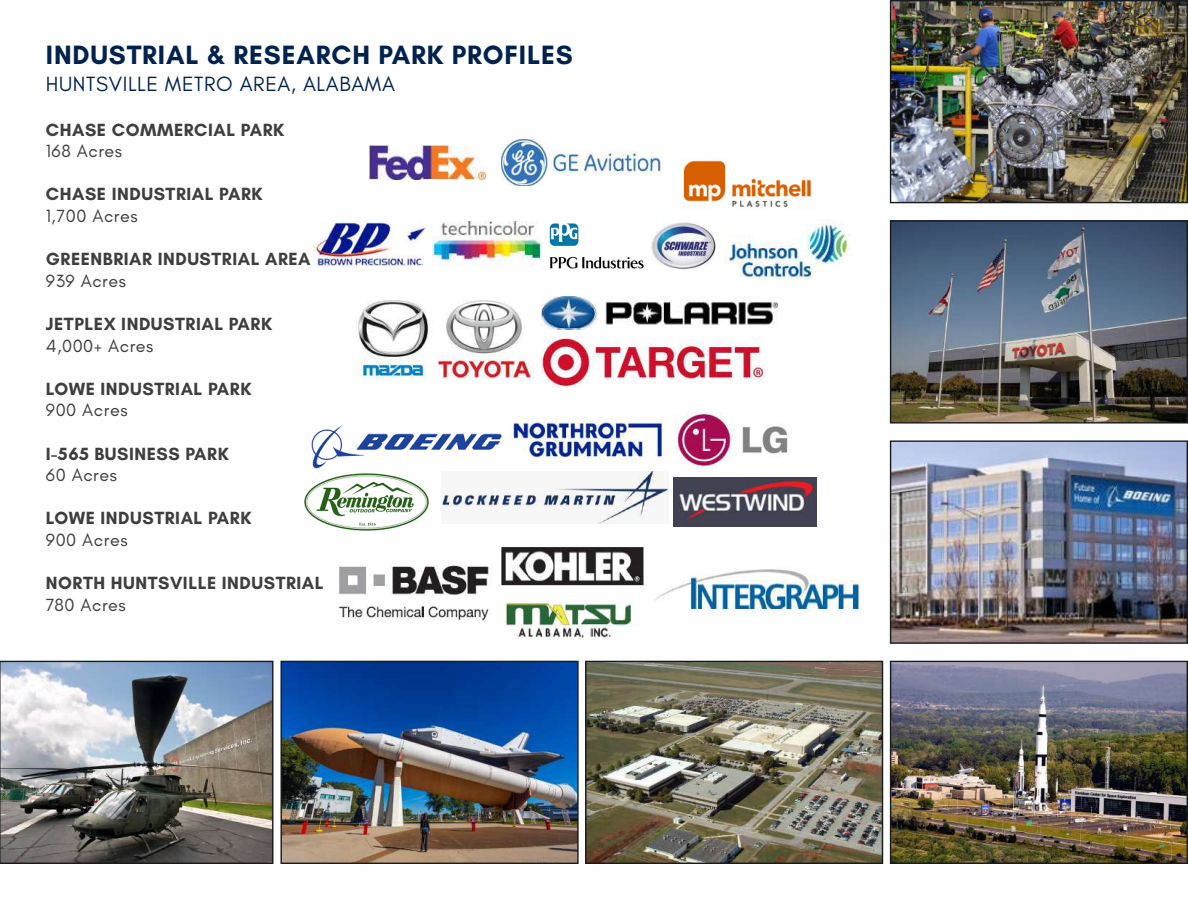
<style>
.page{position:relative;width:1188px;height:918px;background:#fff}
.page>*{position:absolute;margin:0;border:0;box-sizing:border-box;transform-origin:0 0}
.t1{font:700 27px "Glacial Indifference";letter-spacing:.03em;color:#00224f}
.t2{font:21px "Glacial Indifference";letter-spacing:.03em;color:#00224f}
.t3{font:700 18px "Glacial Indifference";letter-spacing:.03em;color:#3e3e3f}
.t4{font:18px "Glacial Indifference";letter-spacing:.03em;color:#3e3e3f}
</style>
<div class="page">
<svg style="left:889px;top:66px;width:1px;height:34px"></svg>
<img style="left:370px;top:146px;width:117px;height:33px">
<img style="left:502px;top:140px;width:159px;height:45px">
<img style="left:314px;top:220px;width:112px;height:47px">
<img style="left:433px;top:222px;width:108px;height:44px">
<img style="left:549px;top:223px;width:95px;height:46px">
<img style="left:652px;top:222px;width:64px;height:48px">
<img style="left:355px;top:300px;width:179px;height:79px">
<img style="left:541px;top:296px;width:236px;height:33px">
<img style="left:541px;top:337px;width:224px;height:50px">
<img style="left:311px;top:425px;width:191px;height:44px">
<img style="left:510px;top:417px;width:155px;height:47px">
<img style="left:676px;top:412px;width:112px;height:57px">
<img style="left:674px;top:477px;width:143px;height:50px">
<img style="left:304px;top:473px;width:125px;height:58px">
<img style="left:338px;top:547px;width:307px;height:91px">
<img style="left:654px;top:569px;width:209px;height:44px">
<img style="left:892px;top:2px;width:294px;height:199px">
<div style="left:890px;top:0;width:298px;height:203px;border:1px solid #1a1b1d"></div>
<img style="left:892px;top:222px;width:294px;height:200px">
<div style="left:890px;top:220px;width:298px;height:204px;border:1px solid #1a1b1d"></div>
<img style="left:892px;top:442px;width:294px;height:200px">
<div style="left:890px;top:440px;width:298px;height:204px;border:1px solid #1a1b1d"></div>
<img style="left:892px;top:663px;width:294px;height:199px">
<div style="left:890px;top:661px;width:298px;height:203px;border:1px solid #1a1b1d"></div>
<img style="left:587px;top:663px;width:294px;height:199px">
<div style="left:585px;top:661px;width:298px;height:203px;border:1px solid #1a1b1d"></div>
<img style="left:283px;top:663px;width:294px;height:199px">
<div style="left:281px;top:661px;width:298px;height:203px;border:1px solid #1a1b1d"></div>
<img style="left:2px;top:663px;width:269px;height:199px">
<div style="left:0;top:661px;width:273px;height:203px;border:1px solid #1a1b1d"></div>
<img style="left:724px;top:219px;width:127px;height:61px">
<img style="left:683px;top:160px;width:128px;height:48px">
<img style="left:441px;top:471px;width:227px;height:52px">
<h1 class="t1" style="left:46px;top:39px;width:528px">INDUSTRIAL &amp; RESEARCH PARK PROFILES</h1>
<p class="t2" style="left:46px;top:73px;width:351px">HUNTSVILLE METRO AREA, ALABAMA</p>
<p class="t3" style="left:46px;top:118px;width:240px">CHASE COMMERCIAL PARK</p>
<p class="t4" style="left:46px;top:141px;width:78px">168 Acres</p>
<p class="t3" style="left:46px;top:183px;width:218px">CHASE INDUSTRIAL PARK</p>
<p class="t4" style="left:46px;top:206px;width:93px">1,700 Acres</p>
<p class="t3" style="left:46px;top:248px;width:266px">GREENBRIAR INDUSTRIAL AREA</p>
<p class="t4" style="left:46px;top:271px;width:82px">939 Acres</p>
<p class="t3" style="left:46px;top:313px;width:228px">JETPLEX INDUSTRIAL PARK</p>
<p class="t4" style="left:46px;top:336px;width:109px">4,000+ Acres</p>
<p class="t3" style="left:46px;top:378px;width:207px">LOWE INDUSTRIAL PARK</p>
<p class="t4" style="left:46px;top:400px;width:83px">900 Acres</p>
<p class="t3" style="left:46px;top:442px;width:184px">I-565 BUSINESS PARK</p>
<p class="t4" style="left:46px;top:465px;width:73px">60 Acres</p>
<p class="t3" style="left:46px;top:507px;width:207px">LOWE INDUSTRIAL PARK</p>
<p class="t4" style="left:46px;top:530px;width:83px">900 Acres</p>
<p class="t3" style="left:46px;top:572px;width:279px">NORTH HUNTSVILLE INDUSTRIAL</p>
<p class="t4" style="left:46px;top:595px;width:81px">780 Acres</p>
</div>
